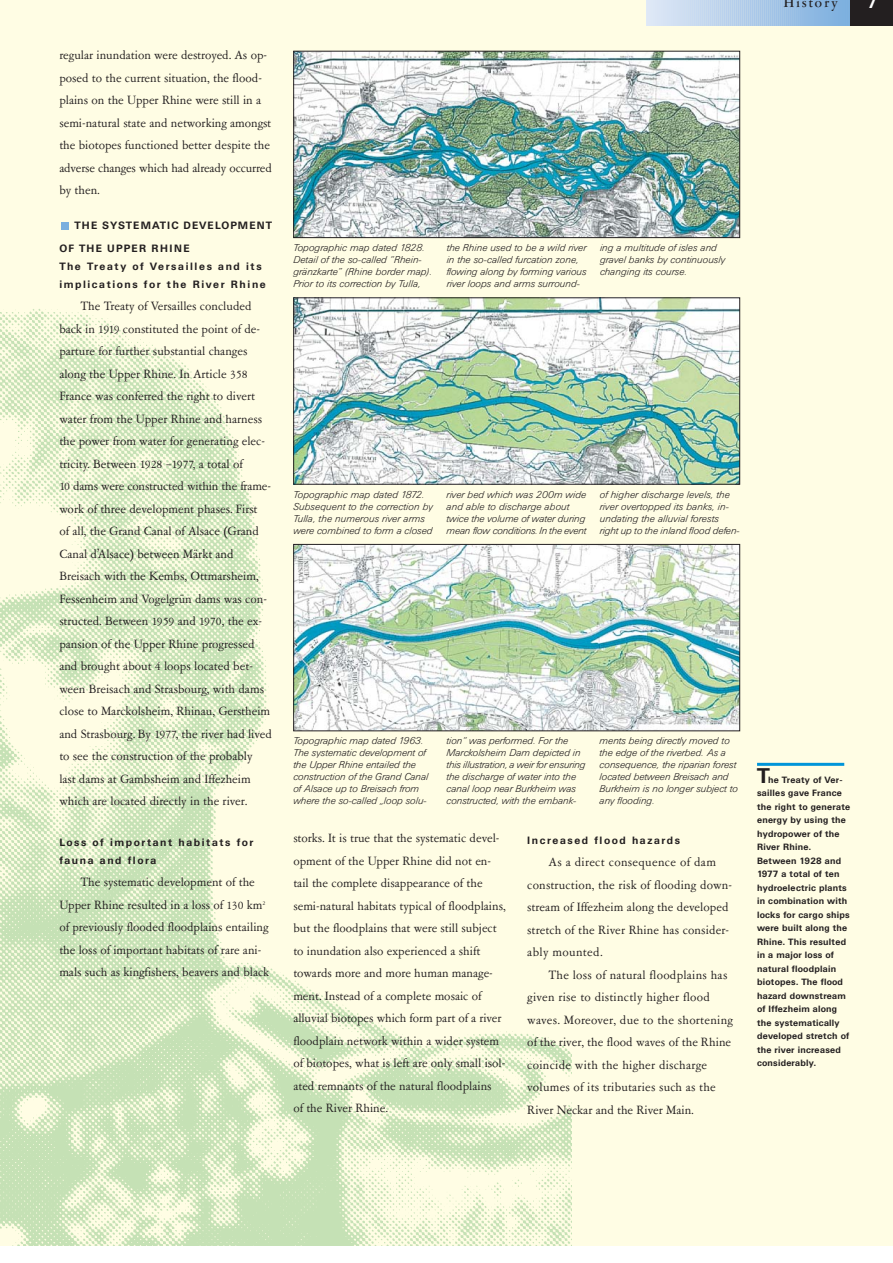
<style>
.page{position:relative;width:893px;height:1263px;background:#fff}
.page>*{position:absolute;margin:0;border:0;box-sizing:border-box;transform-origin:0 0}
.t1{font:700 21px "Univers BQ";color:#231f20}
.t2{font:500 15px "Garamont Amst SH";letter-spacing:.15em;color:#231f20}
.t3{font:700 15px "Univers BQ";color:#fff}
.t4{font:13.5px/22.5px "Garamont Amst SB";color:#231f20}
.t5{font:13.5px/22.5px "Garamont Amst SB";letter-spacing:.02em;color:#231f20}
.t6{font:700 10.5px/18px "Univers BQ";letter-spacing:.15em;color:#231f20}
.t7{font:700 10.5px/22.5px "Univers BQ";letter-spacing:.11em;color:#231f20}
.t8{font:italic 300 9.9px/12px "Univers BQ";letter-spacing:-.005em;color:#231f20}
.t9{font:700 9px/13.5px "Univers BQ";letter-spacing:.025em;color:#231f20}
</style>
<div class="page">
<div style="left:0;top:0;width:892px;height:1246px;background:#fffde4"></div>
<img style="left:0;top:309px;width:571px;height:937px">
<svg style="left:738px;top:0;width:112px;height:25px;background:#99bfe4"></svg>
<hr style="left:735px;top:0;width:2px;height:25px;background:#b3cdeb">
<hr style="left:733px;top:0;width:2px;height:25px;background:#b4ceec">
<hr style="left:731px;top:0;width:2px;height:25px;background:#b5cfec">
<hr style="left:729px;top:0;width:2px;height:25px;background:#b6cfec">
<hr style="left:727px;top:0;width:2px;height:25px;background:#b7cfec">
<hr style="left:725px;top:0;width:2px;height:25px;background:#b8d0ed">
<hr style="left:723px;top:0;width:2px;height:25px;background:#b9d1ed">
<hr style="left:721px;top:0;width:2px;height:25px;background:#bad2ed">
<hr style="left:719px;top:0;width:2px;height:25px;background:#bbd2ed">
<hr style="left:717px;top:0;width:2px;height:25px;background:#bcd2ed">
<hr style="left:715px;top:0;width:2px;height:25px;background:#bdd3ee">
<hr style="left:713px;top:0;width:2px;height:25px;background:#bed4ee">
<hr style="left:711px;top:0;width:2px;height:25px;background:#bfd5ef">
<hr style="left:709px;top:0;width:2px;height:25px;background:#c0d5ef">
<hr style="left:707px;top:0;width:2px;height:25px;background:#c1d5ef">
<hr style="left:705px;top:0;width:2px;height:25px;background:#c2d7ef">
<svg style="left:646px;top:0;width:58px;height:25px"></svg>
<div style="left:850px;top:0;width:42px;height:25px;background:#231f20"></div>
<div style="left:61px;top:222px;width:7px;height:7px;background:#7aafde"></div>
<img style="left:295px;top:53px;width:443px;height:183px">
<div style="left:293px;top:51px;width:447px;height:187px;border:1px solid #231f20"></div>
<img style="left:295px;top:299px;width:443px;height:184px">
<div style="left:293px;top:297px;width:447px;height:188px;border:1px solid #231f20"></div>
<img style="left:295px;top:546px;width:443px;height:183px">
<div style="left:293px;top:544px;width:447px;height:187px;border:1px solid #231f20"></div>
<hr style="left:757px;top:763px;width:87px;height:3px;background:#0095d9">
<p class="t4" style="left:59px;top:44px;width:214px">regular inundation were destroyed. As op&shy;posed to the current situation, the flood&shy;plains on the Upper Rhine were still in a semi-natural state and networking amongst the biotopes functioned better despite the adverse changes which had already occurred by then.</p>
<p class="t7" style="left:59px;top:216px;width:214px;text-indent:15px">THE SYSTEMATIC DEVELOPMENT<br>OF THE UPPER RHINE</p>
<p class="t6" style="left:59px;top:258px;width:208px">The Treaty of Versailles and its implications for the River Rhine</p>
<p class="t4" style="left:59px;top:296px;width:214px;text-indent:21px">The Treaty of Versailles concluded back in 1919 constituted the point of de&shy;parture for further substantial changes along the Upper Rhine. In Article 358<br>France was conferred the right to divert water from the Upper Rhine and harness the power from water for generating elec&shy;tricity. Between 1928 –1977, a total of<br>10 dams were constructed within the frame&shy;work of three development phases. First<br>of all, the Grand Canal of Alsace (Grand Canal d’Alsace) between Märkt and Breisach with the Kembs, Ottmarsheim, Fessenheim and Vogelgrün dams was con&shy;structed. Between 1959 and 1970, the ex&shy;pansion of the Upper Rhine progressed and brought about 4 loops located bet&shy;ween Breisach and Strasbourg, with dams close to Marckolsheim, Rhinau, Gerstheim and Strasbourg. By 1977, the river had lived to see the construction of the probably last dams at Gambsheim and Iffezheim which are located directly in the river.</p>
<p class="t6" style="left:59px;top:834px;width:195px">Loss of important habitats for fauna and flora</p>
<p class="t4" style="left:59px;top:872px;width:211px;text-align:center">The systematic development of the<br>Upper Rhine resulted in a loss of 130 km<sup>2 </sup>of previously flooded floodplains entailing the loss of important habitats of rare ani&shy;mals such as kingfishers, beavers and black</p>
<p class="t2" style="left:783px;top:-4px;width:56px">History</p>
<p class="t3" style="left:867px;top:-3px;width:11px">7</p>
<p class="t8" style="left:293px;top:243px;width:140px">Topographic map dated 1828.<br>Detail of the so-called “Rhein&shy;gränzkarte” (Rhine border map).<br>Prior to its correction by Tulla,</p>
<p class="t8" style="left:446px;top:243px;width:141px">the Rhine used to be a wild river in the so-called furcation zone, flowing along by forming various river loops and arms surround-</p>
<p class="t8" style="left:600px;top:243px;width:127px">ing a multitude of isles and gravel banks by continuously changing its course.</p>
<p class="t8" style="left:293px;top:489px;width:141px">Topographic map dated 1872.<br>Subsequent to the correction by<br>Tulla, the numerous river arms were combined to form a closed</p>
<p class="t8" style="left:446px;top:489px;width:141px">river bed which was 200m wide and able to discharge about twice the volume of water during mean flow conditions. In the event</p>
<p class="t8" style="left:599px;top:489px;width:141px">of higher discharge levels, the river overtopped its banks, in&shy;undating the alluvial forests right up to the inland flood defen-</p>
<p class="t8" style="left:293px;top:736px;width:137px">Topographic map dated 1963.<br>The systematic development of the Upper Rhine entailed the construction of the Grand Canal of Alsace up to Breisach from where the so-called „loop solu-</p>
<p class="t8" style="left:446px;top:736px;width:141px">tion“ was performed. For the<br>Marckolsheim Dam depicted in this illustration, a weir for ensuring the discharge of water into the canal loop near Burkheim was constructed, with the embank-</p>
<p class="t8" style="left:599px;top:736px;width:140px">ments being directly moved to the edge of the riverbed. As a consequence, the riparian forest located between Breisach and<br>Burkheim is no longer subject to any flooding.</p>
<p class="t4" style="left:293px;top:828px;width:214px">storks. It is true that the systematic devel&shy;opment of the Upper Rhine did not en&shy;tail the complete disappearance of the semi-natural habitats typical of floodplains, but the floodplains that were still subject to inundation also experienced a shift towards more and more human manage&shy;ment. Instead of a complete mosaic of alluvial biotopes which form part of a river floodplain network within a wider system of biotopes, what is left are only small isol&shy;ated remnants of the natural floodplains<br>of the River Rhine.</p>
<p class="t6" style="left:527px;top:832px;width:154px">Increased flood hazards</p>
<p class="t4" style="left:527px;top:851px;width:206px;text-indent:21px">As a direct consequence of dam construction, the risk of flooding down&shy;stream of Iffezheim along the developed stretch of the River Rhine has consider&shy;ably mounted.</p>
<p class="t5" style="left:527px;top:964px;width:207px;text-indent:21px">The loss of natural floodplains has given rise to distinctly higher flood waves. Moreover, due to the shortening of the river, the flood waves of the Rhine coincide with the higher discharge volumes of its tributaries such as the River Neckar and the River Main.</p>
<h1 class="t1" style="left:757px;top:767px;width:14px">T</h1>
<p class="t9" style="left:757px;top:774px;width:95px;text-indent:11px">he Treaty of Ver&shy;sailles gave France the right to generate energy by using the hydropower of the<br>River Rhine.<br>Between 1928 and<br>1977 a total of ten hydroelectric plants in combination with locks for cargo ships were built along the<br>Rhine. This resulted in a major loss of natural floodplain biotopes. The flood hazard downstream of Iffezheim along the systematically developed stretch of the river increased considerably.</p>
</div>
